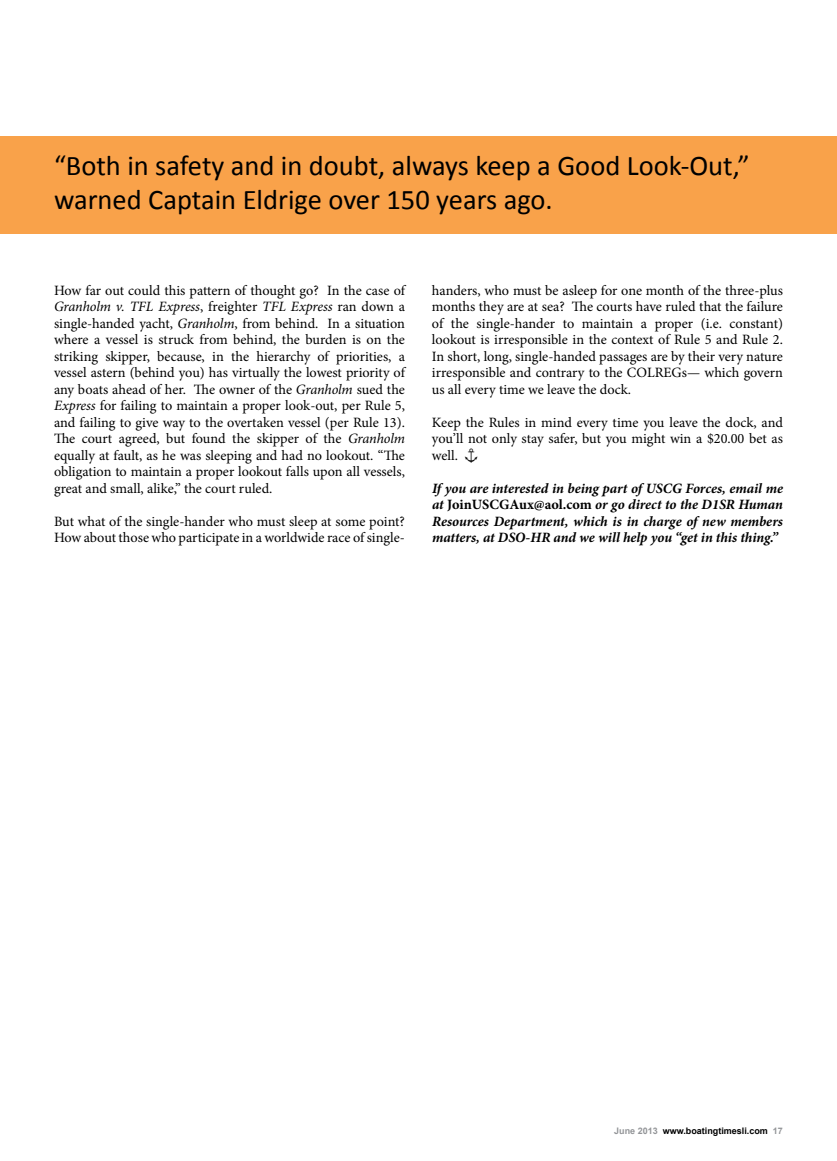
<style>
.page{position:relative;width:837px;height:1161px;background:#fff}
.page>*{position:absolute;margin:0;border:0;box-sizing:border-box;transform-origin:0 0}
.t1{font:28.5px/34.2px "Calibri";color:#000}
.t2{font:14.25px/16.5px "Minion Pro";color:#000;text-align:justify}
.t3{font:italic 700 14.25px/16.5px "Minion Pro";letter-spacing:-.005em;color:#000;text-align:justify}
.t4{font:700 9px "Arial";color:#000}
.s1{font-style:italic}
.s2{font-family:"Signigficante";font-size:15px}
.s3{font-style:normal}
.s4{color:#939598}
</style>
<div class="page">
<div style="left:0;top:136px;width:837px;height:97px;background:#f9a24a"></div>
<h1 class="t1" style="left:54px;top:148px;width:697px">“Both in safety and in doubt, always keep a Good Look-Out,” warned Captain Eldrige over 150 years ago.</h1>
<p class="t2" style="left:54px;top:282px;width:353px">How far out could this pattern of thought go? In the case of <span class="s1">Granholm v. TFL Express</span>, freighter <span class="s1">TFL Express</span> ran down a single-handed yacht, <span class="s1">Granholm</span>, from behind. In a situation where a vessel is struck from behind, the burden is on the striking skipper, because, in the hierarchy of priorities, a vessel astern (behind you) has virtually the lowest priority of any boats ahead of her. The owner of the <span class="s1">Granholm</span> sued the <span class="s1">Express</span> for failing to maintain a proper look-out, per Rule 5, and failing to give way to the overtaken vessel (per Rule 13).<br>The court agreed, but found the skipper of the <span class="s1">Granholm </span>equally at fault, as he was sleeping and had no lookout. “The obligation to maintain a proper lookout falls upon all vessels, great and small, alike,” the court ruled.</p>
<p class="t2" style="left:54px;top:513px;width:353px">But what of the single-hander who must sleep at some point?<br>How about those who participate in a worldwide race of single-</p>
<p class="t2" style="left:432px;top:282px;width:353px">handers, who must be asleep for one month of the three-plus months they are at sea? The courts have ruled that the failure of the single-hander to maintain a proper (i.e. constant) lookout is irresponsible in the context of Rule 5 and Rule 2.<br>In short, long, single-handed passages are by their very nature irresponsible and contrary to the COLREGs— which govern us all every time we leave the dock.</p>
<p class="t2" style="left:432px;top:414px;width:353px">Keep the Rules in mind every time you leave the dock, and you’ll not only stay safer, but you might win a $20.00 bet as well. <span class="s2">D</span></p>
<p class="t3" style="left:432px;top:480px;width:353px">If you are interested in being part of USCG Forces, email me at <span class="s3">JoinUSCGAux@aol.com</span> or go direct to the D1SR Human Resources Department, which is in charge of new members matters, at DSO-HR and we will help you “get in this thing.”</p>
<p class="t4" style="left:614px;top:1125px;width:170px"><span class="s4">June 2013</span> www.boatingtimesli.com <span class="s4">17</span></p>
</div>
